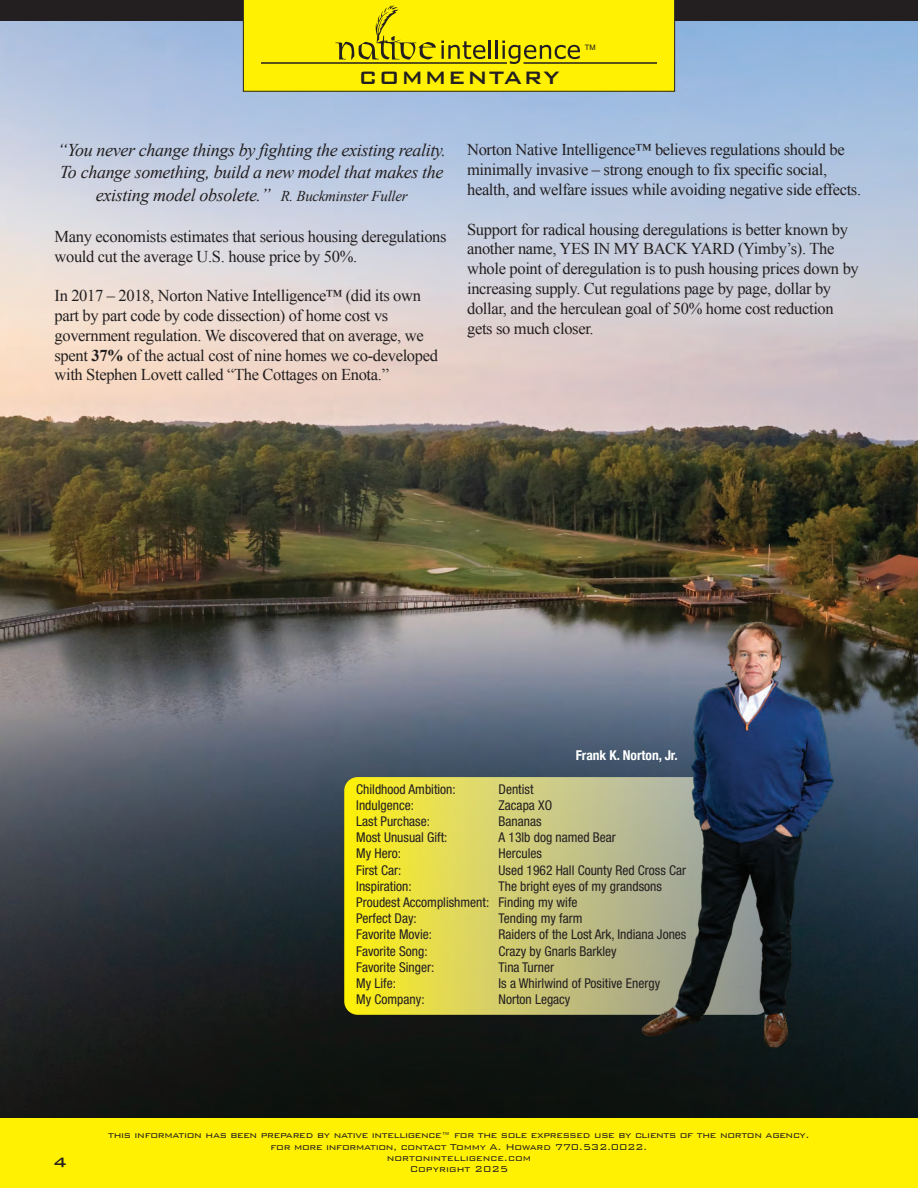
<style>
.page{position:relative;width:918px;height:1188px;background:#fff}
.page>*{position:absolute;margin:0;border:0;box-sizing:border-box;transform-origin:0 0}
.t1{font:500 36px "Bank Gothic BT";letter-spacing:.05em;color:#231f20}
.t2{font:500 24px "Bank Gothic BT";letter-spacing:.05em;color:#231f20}
.t3{font:italic 18px/22px "Times New Roman";letter-spacing:-.02em;color:#231f20;text-align:center}
.t4{font:500 18px "Bank Gothic BT";color:#231f20}
.t5{font:16.5px/19.8px "Times New Roman";letter-spacing:-.02em;color:#231f20}
.t6{font:condensed 13.5px "Helvetica Neue";color:#231f20}
.t7{font:700 condensed 13.5px "Helvetica Neue";color:#fff}
.t8{font:300 11.25px "Bank Gothic BT";letter-spacing:-.03em;color:#231f20}
.t9{font:300 11.25px "Bank Gothic BT";color:#231f20}
.t10{font:7.5px "Helvetica";color:#231f20}
.s1{font-size:15px}
.s2{font-weight:700}
</style>
<div class="page">
<img style="left:0;top:20px;width:918px;height:1098px">
<div style="left:0;top:0;width:918px;height:20px;background:#231f20"></div>
<svg style="left:243px;top:0;width:432px;height:92px;background:#efe203"></svg>
<hr style="left:261px;top:62px;width:246px;height:2px;background:#231f20">
<hr style="left:524px;top:62px;width:133px;height:2px;background:#231f20">
<div style="left:0;top:1118px;width:918px;height:70px;background:#fff101"></div>
<svg style="left:344px;top:777px;width:284px;height:238px;background:#d8d25d"></svg>
<img style="left:628px;top:615px;width:211px;height:442px">
<p class="t10" style="left:585px;top:44px;width:12px">TM</p>
<p class="t1" style="left:294px;top:42px;width:332px">top ten trends</p>
<p class="t2" style="left:358px;top:62px;width:203px">COMMENTARY</p>
<p class="t3" style="left:57px;top:139px;width:390px">“You never change things by fighting the existing reality.<br>To change something, build a new model that makes the existing model obsolete.” <span class="s1">R. Buckminster Fuller</span></p>
<p class="t5" style="left:55px;top:226px;width:394px">Many economists estimates that serious housing deregulations would cut the average U.S. house price by 50%.</p>
<p class="t5" style="left:55px;top:286px;width:385px">In 2017 – 2018, Norton Native Intelligence™ (did its own part by part code by code dissection) of home cost vs government regulation. We discovered that on average, we spent <span class="s2">37%</span> of the actual cost of nine homes we co-developed with Stephen Lovett called “The Cottages on Enota.”</p>
<p class="t5" style="left:467px;top:140px;width:396px">Norton Native Intelligence™ believes regulations should be minimally invasive – strong enough to fix specific social, health, and welfare issues while avoiding negative side effects.</p>
<p class="t5" style="left:467px;top:219px;width:393px">Support for radical housing deregulations is better known by another name, YES IN MY BACK YARD (Yimby’s). The whole point of deregulation is to push housing prices down by increasing supply. Cut regulations page by page, dollar by dollar, and the herculean goal of 50% home cost reduction gets so much closer.</p>
<p class="t7" style="left:576px;top:747px;width:103px">Frank K. Norton, Jr.</p>
<p class="t6" style="left:356px;top:784px;width:101px">Childhood Ambition:</p>
<p class="t6" style="left:499px;top:784px;width:36px">Dentist</p>
<p class="t6" style="left:356px;top:800px;width:59px">Indulgence:</p>
<p class="t6" style="left:499px;top:800px;width:55px">Zacapa XO</p>
<p class="t6" style="left:356px;top:816px;width:75px">Last Purchase:</p>
<p class="t6" style="left:499px;top:816px;width:44px">Bananas</p>
<p class="t6" style="left:356px;top:833px;width:93px">Most Unusual Gift:</p>
<p class="t6" style="left:499px;top:833px;width:119px">A 13lb dog named Bear</p>
<p class="t6" style="left:356px;top:849px;width:46px">My Hero:</p>
<p class="t6" style="left:499px;top:849px;width:45px">Hercules</p>
<p class="t6" style="left:356px;top:865px;width:46px">First Car:</p>
<p class="t6" style="left:499px;top:865px;width:189px">Used 1962 Hall County Red Cross Car</p>
<p class="t6" style="left:356px;top:881px;width:57px">Inspiration:</p>
<p class="t6" style="left:499px;top:881px;width:165px">The bright eyes of my grandsons</p>
<p class="t6" style="left:356px;top:897px;width:223px">Proudest Accomplishment: Finding my wife</p>
<p class="t6" style="left:356px;top:914px;width:62px">Perfect Day:</p>
<p class="t6" style="left:499px;top:914px;width:85px">Tending my farm</p>
<p class="t6" style="left:356px;top:930px;width:77px">Favorite Movie:</p>
<p class="t6" style="left:499px;top:930px;width:189px">Raiders of the Lost Ark, Indiana Jones</p>
<p class="t6" style="left:356px;top:946px;width:73px">Favorite Song:</p>
<p class="t6" style="left:499px;top:946px;width:120px">Crazy by Gnarls Barkley</p>
<p class="t6" style="left:356px;top:962px;width:80px">Favorite Singer:</p>
<p class="t6" style="left:499px;top:962px;width:57px">Tina Turner</p>
<p class="t6" style="left:356px;top:978px;width:41px">My Life:</p>
<p class="t6" style="left:499px;top:978px;width:163px">Is a Whirlwind of Positive Energy</p>
<p class="t6" style="left:356px;top:995px;width:70px">My Company:</p>
<p class="t6" style="left:499px;top:995px;width:73px">Norton Legacy</p>
<p class="t4" style="left:53px;top:1151px;width:15px">4</p>
<p class="t8" style="left:108px;top:1128px;width:703px">this information has been prepared by native intelligence™ for the sole expressed use by clients of the norton agency.</p>
<p class="t8" style="left:271px;top:1139px;width:378px">for more information, contact Tommy A. Howard 770.532.0022.</p>
<p class="t9" style="left:387px;top:1150px;width:146px">nortonintelligence.com</p>
<p class="t9" style="left:410px;top:1162px;width:100px">Copyright 2025</p>
</div>
